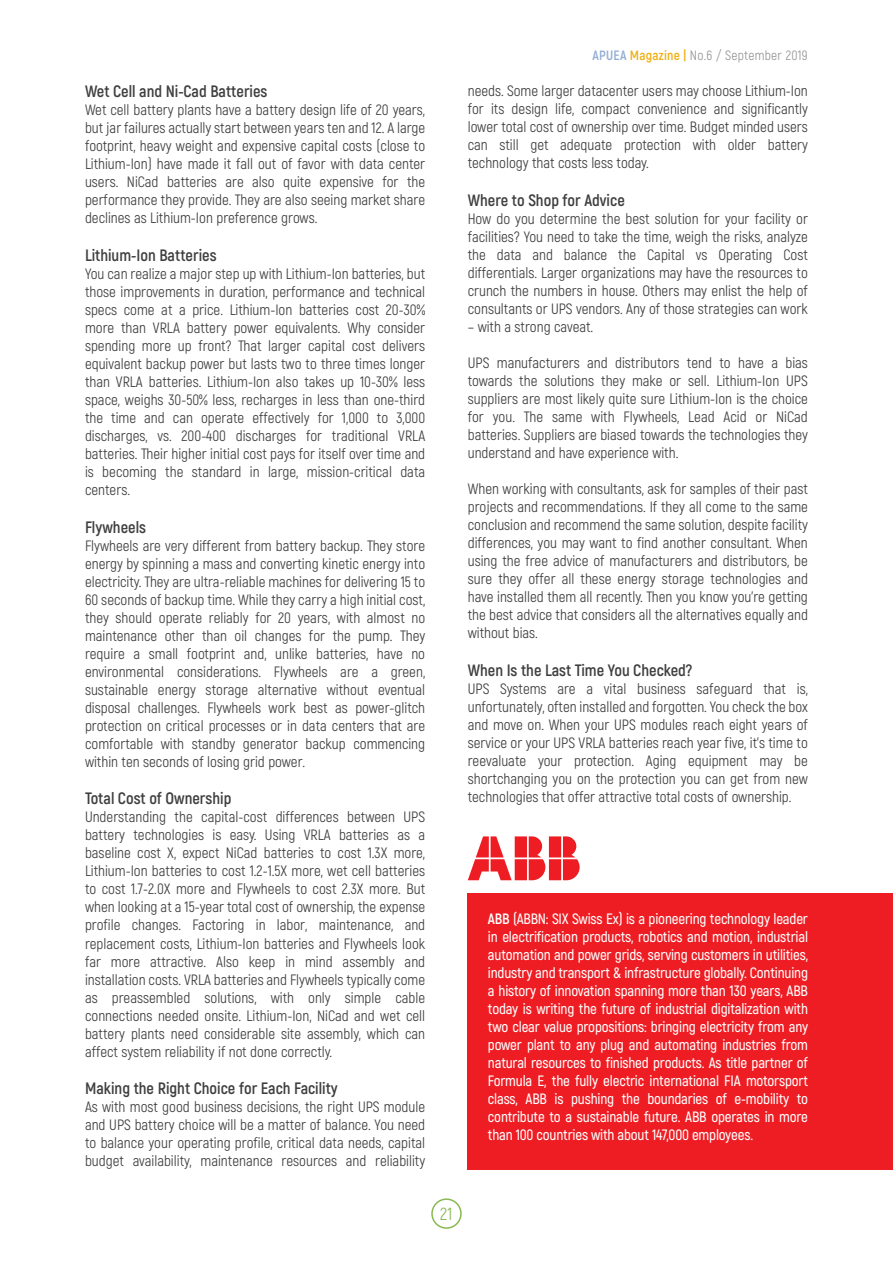
<style>
.page{position:relative;width:893px;height:1263px;background:#fff}
.page>*{position:absolute;margin:0;border:0;box-sizing:border-box;transform-origin:0 0}
.t1{font:17.55px "Akrobat";color:#8ab853}
.t2{font:700 16.5px "Akrobat";color:#3e3e3f}
.t3{font:15px/18px "Akrobat";color:#3e3e3f;text-align:justify}
.t4{font:600 15px/18px "Akrobat";letter-spacing:-.01em;color:#fff;text-align:justify}
.t5{font:13.5px "Akrobat";letter-spacing:.02em;color:#939598}
.s1{font-weight:700;color:#92add4}
.s2{font-weight:700;color:#f0af13}
.s3{font-weight:700}
</style>
<div class="page">
<div style="left:431px;top:1198px;width:31px;height:31px;border:2px solid #8ab853;border-radius:50%"></div>
<div style="left:468px;top:893px;width:425px;height:276px;background:#ee1d23"></div>
<svg style="left:468px;top:836px;width:112px;height:44px"></svg>
<p class="t2" style="left:85px;top:81px;width:184px">Wet Cell and Ni-Cad Batteries</p>
<p class="t3" style="left:85px;top:101px;width:342px">Wet cell battery plants have a battery design life of 20 years, but jar failures actually start between years ten and 12. A large footprint, heavy weight and expensive capital costs (close to Lithium-Ion) have made it fall out of favor with data center users. NiCad batteries are also quite expensive for the performance they provide. They are also seeing market share declines as Lithium-Ion preference grows.</p>
<p class="t2" style="left:85px;top:245px;width:133px">Lithium-Ion Batteries</p>
<p class="t3" style="left:85px;top:265px;width:342px">You can realize a major step up with Lithium-Ion batteries, but those improvements in duration, performance and technical specs come at a price. Lithium-Ion batteries cost 20-30% more than VRLA battery power equivalents. Why consider spending more up front? That larger capital cost delivers equivalent backup power but lasts two to three times longer than VRLA batteries. Lithium-Ion also takes up 10-30% less space, weighs 30-50% less, recharges in less than one-third the time and can operate effectively for 1,000 to 3,000 discharges, vs. 200-400 discharges for traditional VRLA batteries. Their higher initial cost pays for itself over time and is becoming the standard in large, mission-critical data centers.</p>
<p class="t2" style="left:85px;top:517px;width:62px">Flywheels</p>
<p class="t3" style="left:85px;top:536px;width:342px">Flywheels are very different from battery backup. They store energy by spinning a mass and converting kinetic energy into electricity. They are ultra-reliable machines for delivering 15 to 60 seconds of backup time. While they carry a high initial cost, they should operate reliably for 20 years, with almost no maintenance other than oil changes for the pump. They require a small footprint and, unlike batteries, have no environmental considerations. Flywheels are a green, sustainable energy storage alternative without eventual disposal challenges. Flywheels work best as power-glitch protection on critical processes or in data centers that are comfortable with standby generator backup commencing within ten seconds of losing grid power.</p>
<p class="t2" style="left:85px;top:788px;width:148px">Total Cost of Ownership</p>
<p class="t3" style="left:85px;top:808px;width:342px">Understanding the capital-cost differences between UPS battery technologies is easy. Using VRLA batteries as a baseline cost X, expect NiCad batteries to cost 1.3X more, Lithium-Ion batteries to cost 1.2-1.5X more, wet cell batteries to cost 1.7-2.0X more and Flywheels to cost 2.3X more. But when looking at a 15-year total cost of ownership, the expense profile changes. Factoring in labor, maintenance, and replacement costs, Lithium-Ion batteries and Flywheels look far more attractive. Also keep in mind assembly and installation costs. VRLA batteries and Flywheels typically come as preassembled solutions, with only simple cable connections needed onsite. Lithium-Ion, NiCad and wet cell battery plants need considerable site assembly, which can affect system reliability if not done correctly.</p>
<p class="t2" style="left:85px;top:1078px;width:254px">Making the Right Choice for Each Facility</p>
<p class="t3" style="left:85px;top:1098px;width:342px">As with most good business decisions, the right UPS module and UPS battery choice will be a matter of balance. You need to balance your operating profile, critical data needs, capital budget availability, maintenance resources and reliability</p>
<p class="t1" style="left:440px;top:1203px;width:14px">21</p>
<p class="t5" style="left:592px;top:47px;width:217px"><span class="s1">APUEA</span> <span class="s2">Magazine |</span> No.6 / September 2019</p>
<p class="t3" style="left:468px;top:82px;width:342px">needs. Some larger datacenter users may choose Lithium-Ion for its design life, compact convenience and significantly lower total cost of ownership over time. Budget minded users can still get adequate protection with older battery technology that costs less today.</p>
<p class="t2" style="left:468px;top:190px;width:159px">Where to Shop for Advice</p>
<p class="t3" style="left:468px;top:209px;width:342px">How do you determine the best solution for your facility or facilities? You need to take the time, weigh the risks, analyze the data and balance the Capital vs Operating Cost differentials. Larger organizations may have the resources to crunch the numbers in house. Others may enlist the help of consultants or UPS vendors. Any of those strategies can work</p>
<p class="t3" style="left:468px;top:317px;width:127px">– with a strong caveat.</p>
<p class="t3" style="left:468px;top:353px;width:342px">UPS manufacturers and distributors tend to have a bias towards the solutions they make or sell. Lithium-Ion UPS suppliers are most likely quite sure Lithium-Ion is the choice for you. The same with Flywheels, Lead Acid or NiCad batteries. Suppliers are biased towards the technologies they understand and have experience with.</p>
<p class="t3" style="left:468px;top:479px;width:342px">When working with consultants, ask for samples of their past projects and recommendations. If they all come to the same conclusion and recommend the same solution, despite facility differences, you may want to find another consultant. When using the free advice of manufacturers and distributors, be sure they offer all these energy storage technologies and have installed them all recently. Then you know you’re getting the best advice that considers all the alternatives equally and without bias.</p>
<p class="t2" style="left:468px;top:659px;width:226px">When Is the Last Time You Checked?</p>
<p class="t3" style="left:468px;top:679px;width:342px">UPS Systems are a vital business safeguard that is, unfortunately, often installed and forgotten. You check the box and move on. When your UPS modules reach eight years of service or your UPS VRLA batteries reach year five, it’s time to reevaluate your protection. Aging equipment may be shortchanging you on the protection you can get from new technologies that offer attractive total costs of ownership.</p>
<p class="t4" style="left:488px;top:909px;width:322px"><span class="s3">ABB</span> (ABBN: SIX Swiss Ex) is a pioneering technology leader in electrification products, robotics and motion, industrial automation and power grids, serving customers in utilities, industry and transport &amp; infrastructure globally. Continuing a history of innovation spanning more than 130 years, ABB today is writing the future of industrial digitalization with two clear value propositions: bringing electricity from any power plant to any plug and automating industries from natural resources to finished products. As title partner of Formula E, the fully electric international FIA motorsport class, ABB is pushing the boundaries of e-mobility to contribute to a sustainable future. ABB operates in more than 100 countries with about 147,000 employees.</p>
</div>
